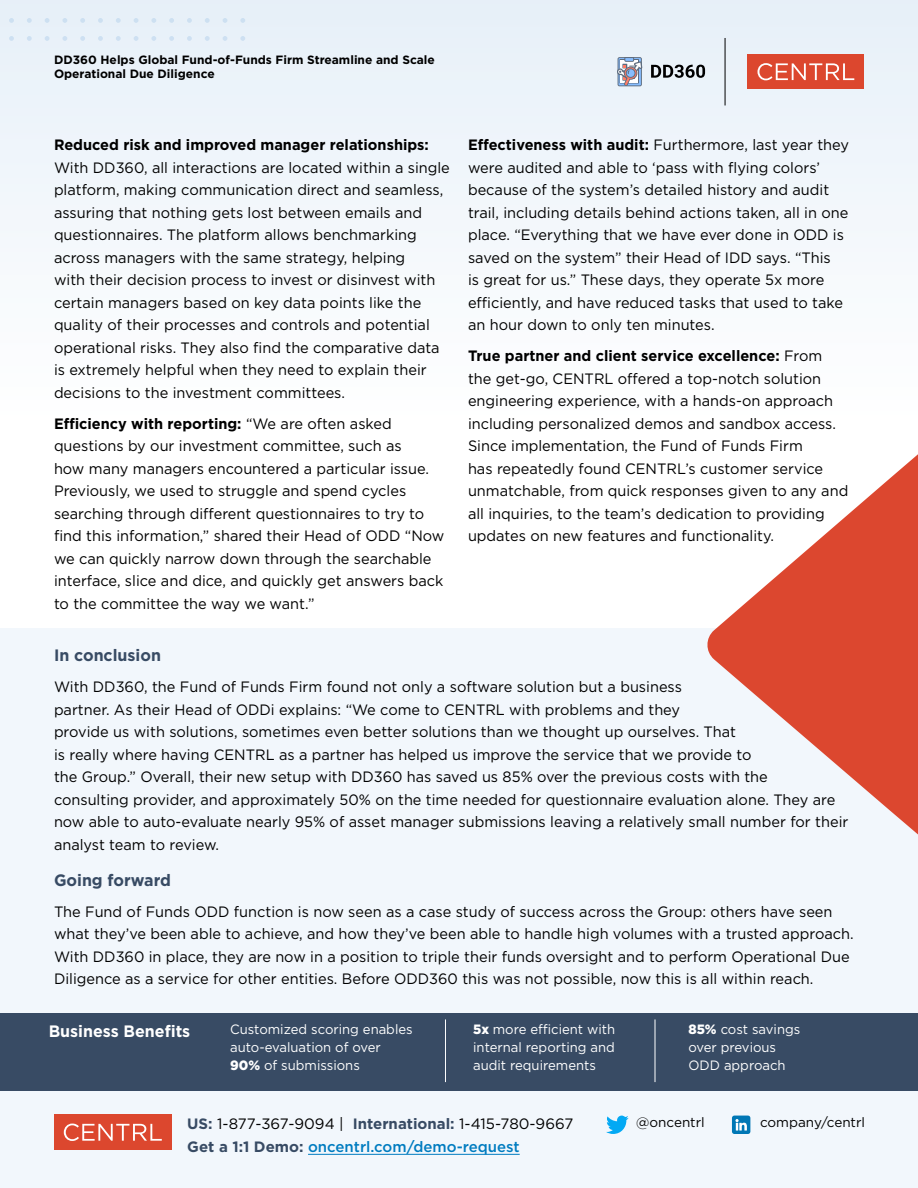
<style>
.page{position:relative;width:918px;height:1188px;background:#fff}
.page>*{position:absolute;margin:0;border:0;box-sizing:border-box;transform-origin:0 0}
.t1{font:700 16.5px "Gotham";color:#384b64}
.t2{font:700 16.5px "Gotham";color:#fff}
.t3{font:15px/22.5px "Gotham";color:#000}
.t4{font:700 15px/23.7px "Gotham";color:#384b64}
.t5{font:700 15px "Gotham";color:#000}
.t6{font:13.5px/18px "Gotham";color:#fff}
.t7{font:13.5px "Gotham";color:#000}
.t8{font:700 12px/14.4px "Gotham";color:#000}
.s1{font-weight:700}
.s2{font-weight:900}
.s3{font-weight:400;color:#000}
.s4{font-weight:500;color:#007cc0}
</style>
<div class="page">
<div style="left:0;top:0;width:918px;height:514px;background:linear-gradient(to right,#f5f9fc,#f3f8fc)"></div>
<div style="left:0;top:629px;width:918px;height:559px;background:#f2f7fc"></div>
<div style="left:748px;top:54px;width:116px;height:35px;background:#dc472e"></div>
<svg style="left:757px;top:63px;width:97px;height:17px"></svg>
<svg style="left:651px;top:65px;width:54px;height:13px"></svg>
<svg style="left:617px;top:57px;width:25px;height:29px"></svg>
<hr style="left:725px;top:38px;width:1px;height:67px;background:#000">
<svg style="left:705px;top:421px;width:213px;height:414px"></svg>
<div style="left:0;top:1013px;width:918px;height:78px;background:#384b64"></div>
<hr style="left:445px;top:1019px;width:1px;height:63px;background:#fff">
<hr style="left:655px;top:1019px;width:1px;height:63px;background:#fff">
<svg style="left:9px;top:18px;width:5px;height:5px"></svg>
<svg style="left:27px;top:18px;width:5px;height:5px"></svg>
<svg style="left:45px;top:18px;width:5px;height:5px"></svg>
<svg style="left:62px;top:18px;width:5px;height:5px"></svg>
<svg style="left:80px;top:18px;width:5px;height:5px"></svg>
<svg style="left:98px;top:18px;width:5px;height:5px"></svg>
<svg style="left:116px;top:18px;width:5px;height:5px"></svg>
<svg style="left:134px;top:18px;width:4px;height:5px"></svg>
<svg style="left:151px;top:18px;width:5px;height:5px"></svg>
<svg style="left:169px;top:18px;width:5px;height:5px"></svg>
<svg style="left:187px;top:18px;width:5px;height:5px"></svg>
<svg style="left:205px;top:18px;width:5px;height:5px"></svg>
<svg style="left:223px;top:18px;width:4px;height:5px"></svg>
<svg style="left:240px;top:18px;width:5px;height:5px"></svg>
<svg style="left:9px;top:36px;width:5px;height:5px"></svg>
<svg style="left:27px;top:36px;width:5px;height:5px"></svg>
<svg style="left:45px;top:36px;width:5px;height:5px"></svg>
<svg style="left:62px;top:36px;width:5px;height:5px"></svg>
<svg style="left:80px;top:36px;width:5px;height:5px"></svg>
<svg style="left:98px;top:36px;width:5px;height:5px"></svg>
<svg style="left:116px;top:36px;width:5px;height:5px"></svg>
<svg style="left:134px;top:36px;width:4px;height:5px"></svg>
<svg style="left:151px;top:36px;width:5px;height:5px"></svg>
<svg style="left:169px;top:36px;width:5px;height:5px"></svg>
<svg style="left:187px;top:36px;width:5px;height:5px"></svg>
<svg style="left:205px;top:36px;width:5px;height:5px"></svg>
<svg style="left:223px;top:36px;width:4px;height:5px"></svg>
<svg style="left:240px;top:36px;width:5px;height:5px"></svg>
<div style="left:54px;top:1115px;width:118px;height:35px;background:#dc472e"></div>
<svg style="left:64px;top:1124px;width:98px;height:17px"></svg>
<hr style="left:308px;top:1154px;width:212px;height:1px;background:#007cc0">
<svg style="left:606px;top:1116px;width:23px;height:18px"></svg>
<div style="left:732px;top:1116px;width:18px;height:18px;background:#0077b5;border-radius:3px"></div>
<svg style="left:735px;top:1119px;width:12px;height:12px"></svg>
<p class="t8" style="left:54px;top:52px;width:382px">DD360 Helps Global Fund-of-Funds Firm Streamline and Scale<br>Operational Due Diligence</p>
<p class="t5" style="left:54px;top:135px;width:376px">Reduced risk and improved manager relationships:</p>
<p class="t3" style="left:54px;top:156px;width:397px">With DD360, all interactions are located within a single platform, making communication direct and seamless, assuring that nothing gets lost between emails and questionnaires. The platform allows benchmarking across managers with the same strategy, helping<br>with their decision process to invest or disinvest with certain managers based on key data points like the quality of their processes and controls and potential operational risks. They also find the comparative data is extremely helpful when they need to explain their decisions to the investment committees.</p>
<p class="t3" style="left:54px;top:412px;width:392px"><span class="s1">Efficiency with reporting:</span> “We are often asked questions by our investment committee, such as<br>how many managers encountered a particular issue.<br>Previously, we used to struggle and spend cycles searching through different questionnaires to try to find this information,” shared their Head of ODD “Now we can quickly narrow down through the searchable interface, slice and dice, and quickly get answers back to the committee the way we want.”</p>
<p class="t3" style="left:468px;top:133px;width:383px"><span class="s1">Effectiveness with audit:</span> Furthermore, last year they were audited and able to ‘pass with flying colors’ because of the system’s detailed history and audit trail, including details behind actions taken, all in one place. “Everything that we have ever done in ODD is saved on the system” their Head of IDD says. “This<br>is great for us.” These days, they operate 5x more efficiently, and have reduced tasks that used to take an hour down to only ten minutes.</p>
<p class="t3" style="left:468px;top:345px;width:382px"><span class="s1">True partner and client service excellence:</span> From the get-go, CENTRL offered a top-notch solution engineering experience, with a hands-on approach including personalized demos and sandbox access.<br>Since implementation, the Fund of Funds Firm<br>has repeatedly found CENTRL’s customer service unmatchable, from quick responses given to any and all inquiries, to the team’s dedication to providing updates on new features and functionality.</p>
<p class="t1" style="left:54px;top:644px;width:109px">In conclusion</p>
<p class="t3" style="left:54px;top:675px;width:796px">With DD360, the Fund of Funds Firm found not only a software solution but a business<br>partner. As their Head of ODDi explains: “We come to CENTRL with problems and they<br>provide us with solutions, sometimes even better solutions than we thought up ourselves. That<br>is really where having CENTRL as a partner has helped us improve the service that we provide to<br>the Group.” Overall, their new setup with DD360 has saved us 85% over the previous costs with the<br>consulting provider, and approximately 50% on the time needed for questionnaire evaluation alone. They are now able to auto-evaluate nearly 95% of asset manager submissions leaving a relatively small number for their analyst team to review.</p>
<p class="t1" style="left:54px;top:869px;width:119px">Going forward</p>
<p class="t3" style="left:54px;top:900px;width:801px">The Fund of Funds ODD function is now seen as a case study of success across the Group: others have seen what they’ve been able to achieve, and how they’ve been able to handle high volumes with a trusted approach.<br>With DD360 in place, they are now in a position to triple their funds oversight and to perform Operational Due Diligence as a service for other entities. Before ODD360 this was not possible, now this is all within reach.</p>
<p class="t2" style="left:49px;top:1020px;width:143px">Business Benefits</p>
<p class="t6" style="left:230px;top:1020px;width:184px">Customized scoring enables auto-evaluation of over<br><span class="s2">90%</span> of submissions</p>
<p class="t6" style="left:473px;top:1020px;width:144px;text-align:justify"><span class="s2">5x</span> more efficient with internal reporting and audit requirements</p>
<p class="t6" style="left:688px;top:1020px;width:113px"><span class="s2">85%</span> cost savings over previous<br>ODD approach</p>
<p class="t4" style="left:187px;top:1111px;width:388px">US: <span class="s3">1-877-367-9094 |</span> International: <span class="s3">1-415-780-9667<br></span>Get a 1:1 Demo: <span class="s4">oncentrl.com/demo-request</span></p>
<p class="t7" style="left:636px;top:1114px;width:70px">@oncentrl</p>
<p class="t7" style="left:760px;top:1114px;width:107px">company/centrl</p>
</div>
